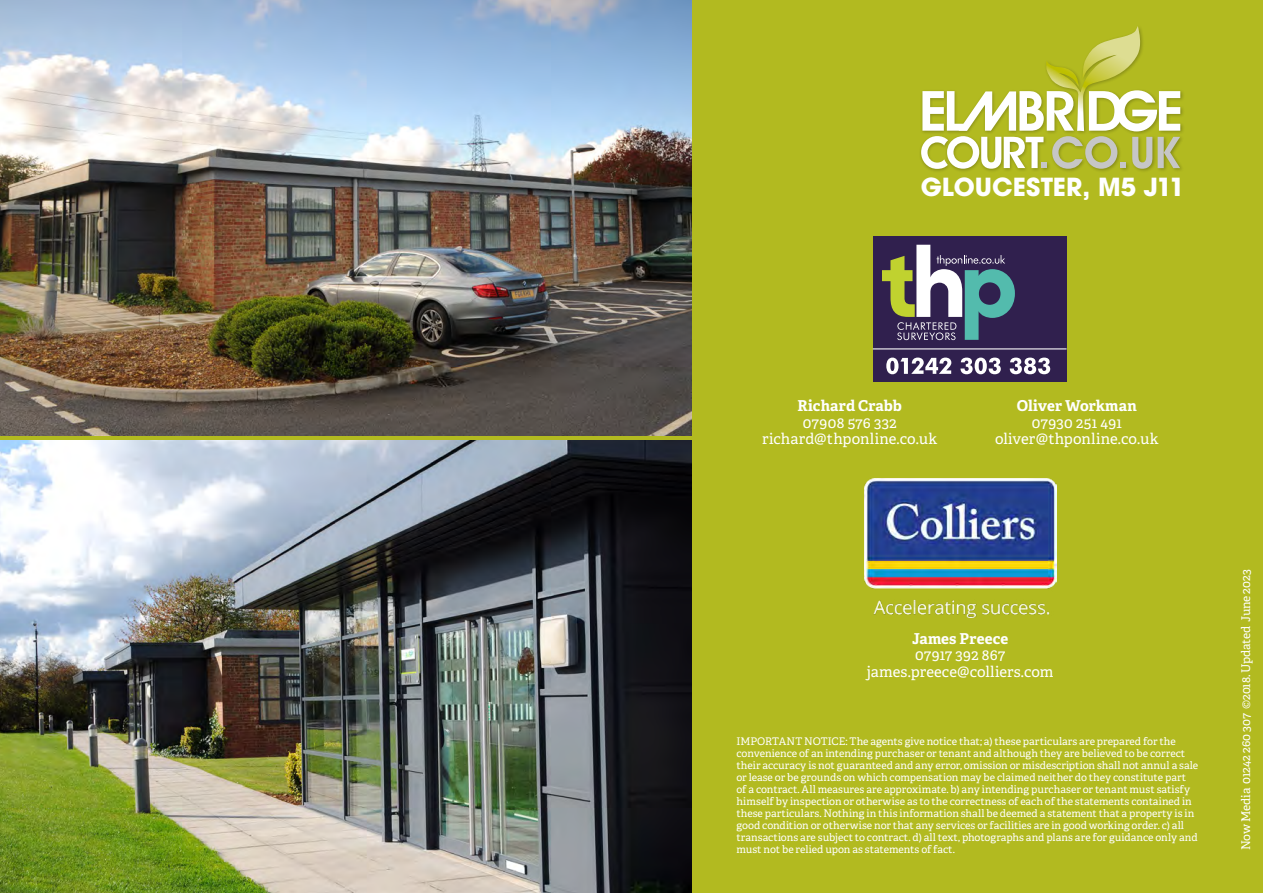
<style>
.page{position:relative;width:1263px;height:893px;background:#b2ba20}
.page>*{position:absolute;margin:0;border:0;box-sizing:border-box;transform-origin:0 0}
.t1{font:700 24.75px "ITC Avant Garde Pro";color:#fff}
.t2{font:15px/16.5px "Adelle Basic";letter-spacing:.01em;color:#fff;text-align:center}
.t3{font:700 15px "Adelle Basic";letter-spacing:.005em;color:#fff}
.t4{font:12px "Adelle Basic";letter-spacing:-.01em;color:#fff}
.t5{font:10.5px/12px "Adelle Basic";color:#fff}
</style>
<div class="page">
<div style="left:919px;top:24px;width:266px;height:149px;background:#000;opacity:.25"></div>
<svg style="left:921px;top:26px;width:259px;height:143px"></svg>
<img style="left:864px;top:478px;width:192px;height:139px">
<div style="left:873px;top:236px;width:193px;height:112px;background:#30204e"></div>
<div style="left:873px;top:345px;width:193px;height:37px;background:#30204e"></div>
<svg style="left:886px;top:358px;width:65px;height:16px"></svg>
<svg style="left:960px;top:358px;width:41px;height:16px"></svg>
<svg style="left:1010px;top:358px;width:40px;height:16px"></svg>
<svg style="left:882px;top:245px;width:133px;height:95px"></svg>
<hr style="left:873px;top:348px;width:193px;height:1px;background:#fff">
<img style="left:0;top:0;width:691px;height:435px">
<img style="left:0;top:441px;width:691px;height:452px">
<h1 class="t1" style="left:921px;top:171px;width:265px">GLOUCESTER, M5 J11</h1>
<h2 class="t3" style="left:798px;top:396px;width:106px">Richard Crabb</h2>
<h2 class="t2" style="left:762px;top:414px;width:176px">07908 576 332 richard@thponline.co.uk</h2>
<h2 class="t3" style="left:1017px;top:396px;width:121px">Oliver Workman</h2>
<h2 class="t2" style="left:995px;top:414px;width:165px">07930 251 491 oliver@thponline.co.uk</h2>
<h2 class="t3" style="left:912px;top:629px;width:98px">James Preece</h2>
<h2 class="t2" style="left:867px;top:647px;width:188px">07917 392 867 james.preece@colliers.com</h2>
<p class="t5" style="left:736px;top:735px;width:463px">IMPORTANT NOTICE: The agents give notice that; a) these particulars are prepared for the convenience of an intending purchaser or tenant and although they are believed to be correct their accuracy is not guaranteed and any error, omission or misdescription shall not annul a sale or lease or be grounds on which compensation may be claimed neither do they constitute part of a contract. All measures are approximate. b) any intending purchaser or tenant must satisfy himself by inspection or otherwise as to the correctness of each of the statements contained in these particulars. Nothing in this information shall be deemed a statement that a property is in good condition or otherwise nor that any services or facilities are in good working order. c) all transactions are subject to contract. d) all text, photographs and plans are for guidance only and must not be relied upon as statements of fact.</p>
<p class="t4" style="left:1238px;top:850px;width:282px;rotate:-90deg">Now Media 01242 260 307 ©2018. Updated June 2023</p>
</div>
